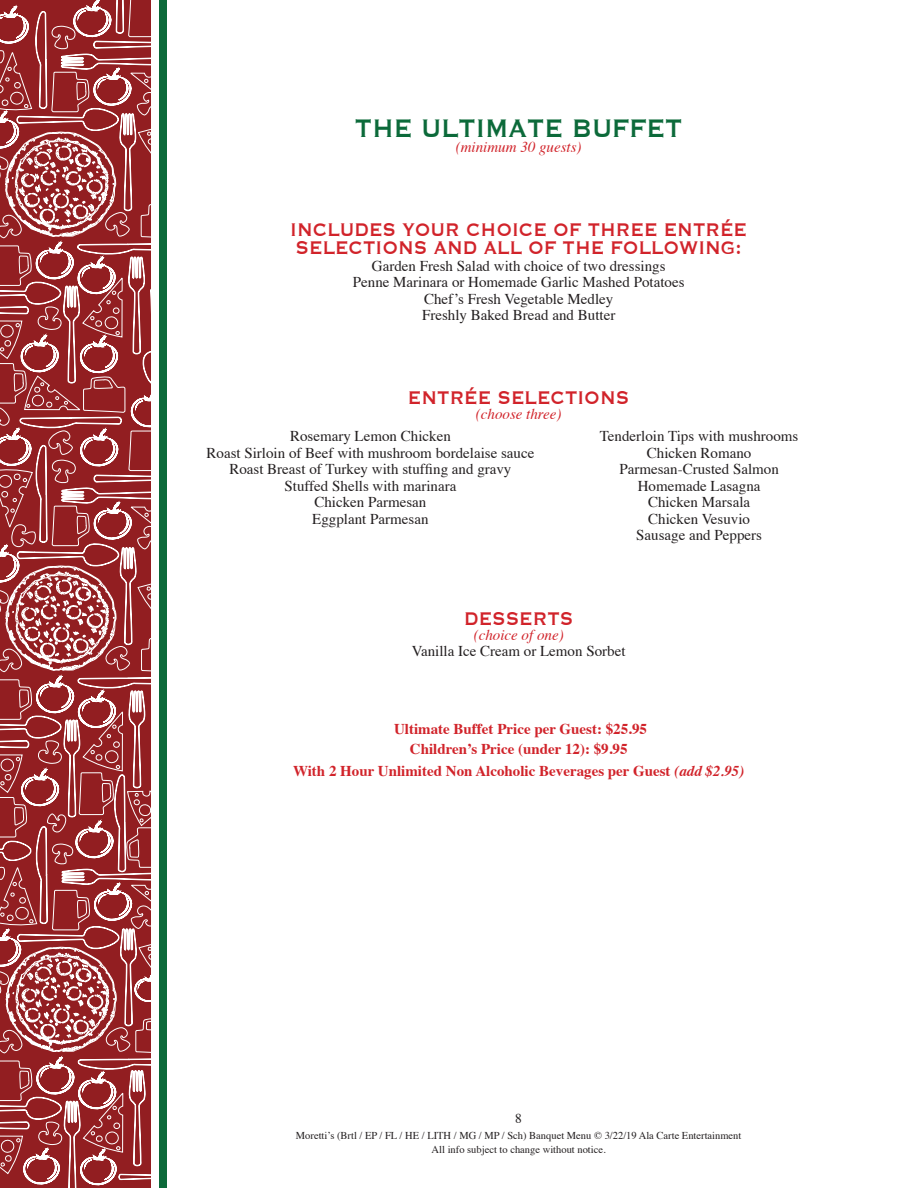
<style>
.page{position:relative;width:918px;height:1188px;background:#fff}
.page>*{position:absolute;margin:0;border:0;box-sizing:border-box;transform-origin:0 0}
.t1{font:33px "Copperplate";color:#0c6a3a;scale:.85 1}
.Sub_HEAERS{font:23.85px "Copperplate";color:#d1232a;scale:.85 1}
.t2{font:15px "Times";color:#231f20}
.Sub_HEAERS-2{font:700 15px "Times";color:#d1232a}
.Italic_Parts{font:italic 15px "Times";color:#d1232a}
.Italic_Parts-2{font:13.5px "Times";color:#231f20}
.t3{font:10.5px/13.5px "Times";color:#231f20;text-align:center}
.s1{font-style:italic}
</style>
<div class="page">
<svg style="left:0;top:0;width:151px;height:427px;background:#a6494b"></svg>
<svg style="left:0;top:427px;width:151px;height:761px;background:#a84c4e"></svg>
<svg style="left:0;top:428px;width:151px;height:433px;background:#a74a4c"></svg>
<div style="left:159px;top:0;width:8px;height:1188px;background:#0c6a3a"></div>
<p class="t1" style="left:355px;top:107px;width:387px">THE ULTIMATE BUFFET</p>
<p class="Italic_Parts" style="left:456px;top:134px;width:127px">(minimum 30 guests)</p>
<p class="Sub_HEAERS" style="left:290px;top:214px;width:539px">INCLUDES YOUR CHOICE OF THREE ENTRÉE</p>
<p class="Sub_HEAERS" style="left:296px;top:232px;width:526px">SELECTIONS AND ALL OF THE FOLLOWING:</p>
<p class="t2" style="left:372px;top:251px;width:295px">Garden Fresh Salad with choice of two dressings</p>
<p class="t2" style="left:353px;top:268px;width:333px">Penne Marinara or Homemade Garlic Mashed Potatoes</p>
<p class="t2" style="left:424px;top:284px;width:191px">Chef’s Fresh Vegetable Medley</p>
<p class="t2" style="left:422px;top:301px;width:195px">Freshly Baked Bread and Butter</p>
<p class="Sub_HEAERS" style="left:408px;top:382px;width:262px">ENTRÉE SELECTIONS</p>
<p class="Italic_Parts" style="left:476px;top:401px;width:87px">(choose three)</p>
<p class="t2" style="left:290px;top:422px;width:162px">Rosemary Lemon Chicken</p>
<p class="t2" style="left:207px;top:439px;width:329px">Roast Sirloin of Beef with mushroom bordelaise sauce</p>
<p class="t2" style="left:229px;top:455px;width:284px">Roast Breast of Turkey with stuffing and gravy</p>
<p class="t2" style="left:285px;top:472px;width:173px">Stuffed Shells with marinara</p>
<p class="t2" style="left:314px;top:488px;width:114px">Chicken Parmesan</p>
<p class="t2" style="left:312px;top:505px;width:118px">Eggplant Parmesan</p>
<p class="t2" style="left:600px;top:422px;width:200px">Tenderloin Tips with mushrooms</p>
<p class="t2" style="left:647px;top:439px;width:106px">Chicken Romano</p>
<p class="t2" style="left:619px;top:455px;width:161px">Parmesan-Crusted Salmon</p>
<p class="t2" style="left:638px;top:472px;width:124px">Homemade Lasagna</p>
<p class="t2" style="left:648px;top:488px;width:104px">Chicken Marsala</p>
<p class="t2" style="left:648px;top:505px;width:103px">Chicken Vesuvio</p>
<p class="t2" style="left:636px;top:521px;width:127px">Sausage and Peppers</p>
<p class="Sub_HEAERS" style="left:464px;top:602px;width:130px">DESSERTS</p>
<p class="Italic_Parts" style="left:474px;top:621px;width:91px">(choice of one)</p>
<p class="t2" style="left:412px;top:637px;width:215px">Vanilla Ice Cream or Lemon Sorbet</p>
<p class="Sub_HEAERS-2" style="left:394px;top:715px;width:254px">Ultimate Buffet Price per Guest: $25.95</p>
<p class="Sub_HEAERS-2" style="left:410px;top:734px;width:219px">Children’s Price (under 12): $9.95</p>
<p class="Sub_HEAERS-2" style="left:293px;top:757px;width:453px">With 2 Hour Unlimited Non Alcoholic Beverages per Guest <span class="s1">(add $2.95)</span></p>
<p class="Italic_Parts-2" style="left:515px;top:1105px;width:8px">8</p>
<p class="t3" style="left:296px;top:1128px;width:447px">Moretti’s (Brtl / EP / FL / HE / LITH / MG / MP / Sch) Banquet Menu © 3/22/19 Ala Carte Entertainment<br>All info subject to change without notice.</p>
</div>
